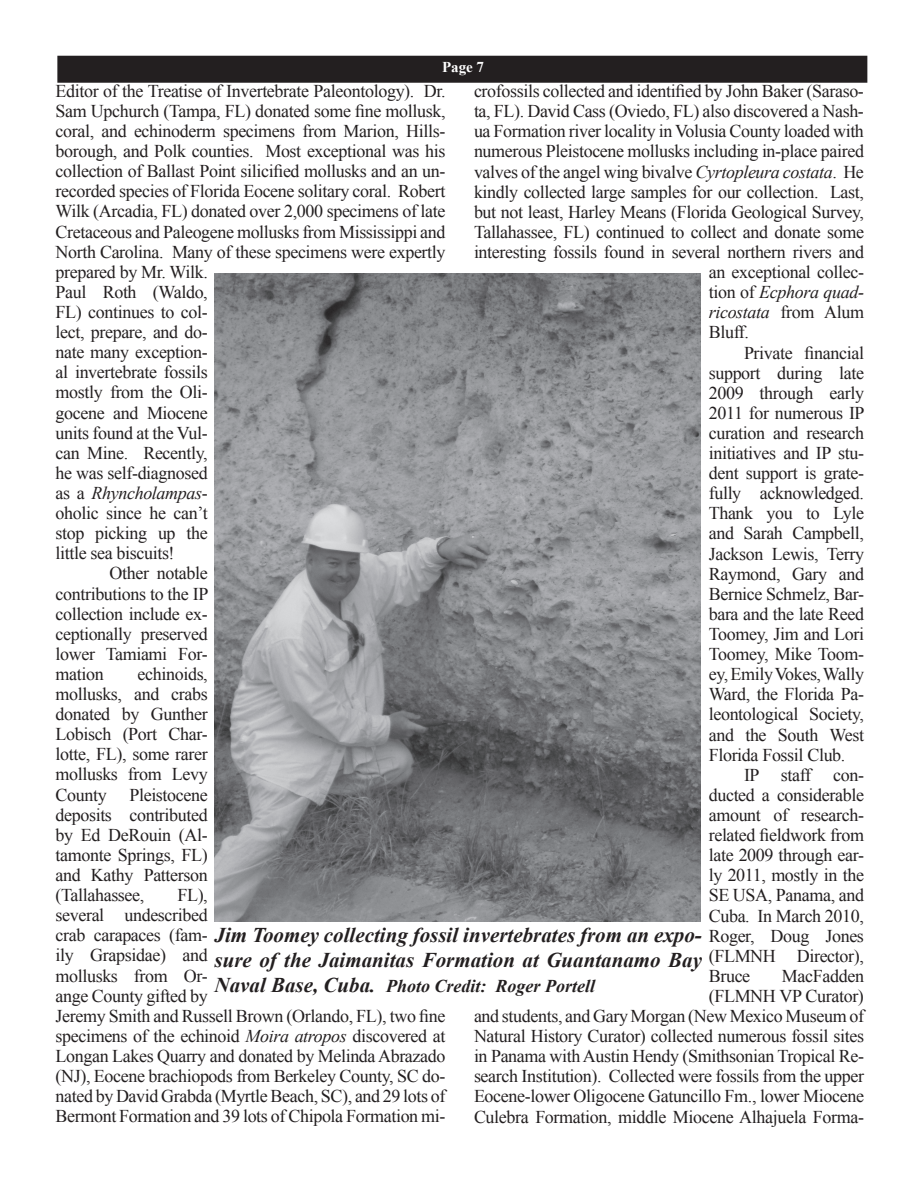
<style>
.page{position:relative;width:918px;height:1188px;background:#fff}
.page>*{position:absolute;margin:0;border:0;box-sizing:border-box;transform-origin:0 0}
.t1{font:italic 700 21px/25.2px "Times New Roman";color:#231f20}
.t2{font:18px/20.1px "Times New Roman";letter-spacing:-.02em;color:#231f20;text-align:justify}
.t3{font:italic 18px "Times New Roman";letter-spacing:-.02em;color:#231f20}
.t4{font:italic 700 18px "Times New Roman";color:#231f20}
.t5{font:700 15px "Times New Roman";color:#fff}
.s1{font-style:normal}
.s2{font-style:italic}
.s3{font-size:21px}
</style>
<div class="page">
<div style="left:58px;top:56px;width:809px;height:26px;background:#231f20"></div>
<div style="left:57px;top:56px;width:810px;height:27px;border:2px solid #231f20"></div>
<img style="left:215px;top:273px;width:486px;height:648px">
<p class="t5" style="left:442px;top:56px;width:44px">Page 7</p>
<p class="t2" style="left:56px;top:81px;width:392px">Editor of the Treatise of Invertebrate Paleontology). Dr.</p>
<p class="t2" style="left:56px;top:101px;width:392px">Sam Upchurch (Tampa, FL) donated some fine mollusk,</p>
<p class="t2" style="left:56px;top:121px;width:391px">coral, and echinoderm specimens from Marion, Hills-</p>
<p class="t2" style="left:56px;top:141px;width:391px">borough, and Polk counties. Most exceptional was his</p>
<p class="t2" style="left:56px;top:161px;width:392px">collection of Ballast Point silicified mollusks and an un-</p>
<p class="t2" style="left:56px;top:181px;width:391px">recorded species of Florida Eocene solitary coral. Robert</p>
<p class="t2" style="left:56px;top:201px;width:392px">Wilk (Arcadia, FL) donated over 2,000 specimens of late</p>
<p class="t2" style="left:56px;top:221px;width:392px">Cretaceous and Paleogene mollusks from Mississippi and</p>
<p class="t2" style="left:56px;top:241px;width:392px">North Carolina. Many of these specimens were expertly</p>
<p class="t2" style="left:56px;top:261px;width:154px">prepared by Mr. Wilk.</p>
<p class="t2" style="left:56px;top:282px;width:154px">Paul Roth (Waldo,</p>
<p class="t2" style="left:56px;top:302px;width:154px">FL) continues to col-</p>
<p class="t2" style="left:56px;top:322px;width:154px">lect, prepare, and do-</p>
<p class="t2" style="left:56px;top:342px;width:154px">nate many exception-</p>
<p class="t2" style="left:56px;top:362px;width:154px">al invertebrate fossils</p>
<p class="t2" style="left:56px;top:382px;width:154px">mostly from the Oli-</p>
<p class="t2" style="left:56px;top:402px;width:154px">gocene and Miocene</p>
<p class="t2" style="left:56px;top:422px;width:154px">units found at the Vul-</p>
<p class="t2" style="left:56px;top:442px;width:154px">can Mine. Recently,</p>
<p class="t2" style="left:56px;top:463px;width:154px">he was self-diagnosed</p>
<p class="t3" style="left:56px;top:481px;width:154px"><span class="s1">as a</span> Rhyncholampas<span class="s1">-</span></p>
<p class="t2" style="left:56px;top:503px;width:154px">oholic since he can’t</p>
<p class="t2" style="left:56px;top:523px;width:154px">stop picking up the</p>
<p class="t2" style="left:56px;top:543px;width:121px">little sea biscuits!</p>
<p class="t2" style="left:110px;top:563px;width:100px">Other notable</p>
<p class="t2" style="left:56px;top:583px;width:154px">contributions to the IP</p>
<p class="t2" style="left:56px;top:603px;width:154px">collection include ex-</p>
<p class="t2" style="left:56px;top:623px;width:154px">ceptionally preserved</p>
<p class="t2" style="left:56px;top:643px;width:154px">lower Tamiami For-</p>
<p class="t2" style="left:56px;top:664px;width:50px">mation</p>
<p class="t2" style="left:474px;top:81px;width:391px">crofossils collected and identified by John Baker (Saraso-</p>
<p class="t2" style="left:474px;top:101px;width:391px">ta, FL). David Cass (Oviedo, FL) also discovered a Nash-</p>
<p class="t2" style="left:474px;top:121px;width:391px">ua Formation river locality in Volusia County loaded with</p>
<p class="t2" style="left:474px;top:141px;width:392px">numerous Pleistocene mollusks including in-place paired</p>
<p class="t2" style="left:474px;top:161px;width:391px">valves of the angel wing bivalve <span class="s2">Cyrtopleura costata</span>. He</p>
<p class="t2" style="left:474px;top:181px;width:392px">kindly collected large samples for our collection. Last,</p>
<p class="t2" style="left:474px;top:201px;width:392px">but not least, Harley Means (Florida Geological Survey,</p>
<p class="t2" style="left:474px;top:222px;width:392px">Tallahassee, FL) continued to collect and donate some</p>
<p class="t2" style="left:474px;top:242px;width:392px">interesting fossils found in several northern rivers and</p>
<p class="t2" style="left:709px;top:262px;width:157px">an exceptional collec-</p>
<p class="t3" style="left:709px;top:280px;width:157px"><span class="s1">tion of</span> Ecphora quad-</p>
<p class="t3" style="left:709px;top:300px;width:157px">ricostata <span class="s1">from Alum</span></p>
<p class="t2" style="left:709px;top:322px;width:42px">Bluff.</p>
<p class="t2" style="left:744px;top:342px;width:122px">Private financial</p>
<p class="t2" style="left:709px;top:362px;width:157px">support during late</p>
<p class="t2" style="left:709px;top:382px;width:157px">2009 through early</p>
<p class="t2" style="left:709px;top:403px;width:157px">2011 for numerous IP</p>
<p class="t2" style="left:709px;top:423px;width:157px">curation and research</p>
<p class="t2" style="left:709px;top:443px;width:157px">initiatives and IP stu-</p>
<p class="t2" style="left:709px;top:463px;width:157px">dent support is grate-</p>
<p class="t2" style="left:709px;top:483px;width:157px">fully acknowledged.</p>
<p class="t2" style="left:709px;top:503px;width:157px">Thank you to Lyle</p>
<p class="t2" style="left:709px;top:523px;width:157px">and Sarah Campbell,</p>
<p class="t2" style="left:709px;top:543px;width:157px">Jackson Lewis, Terry</p>
<p class="t2" style="left:709px;top:563px;width:157px">Raymond, Gary and</p>
<p class="t2" style="left:709px;top:583px;width:157px">Bernice Schmelz, Bar-</p>
<p class="t2" style="left:709px;top:604px;width:157px">bara and the late Reed</p>
<p class="t2" style="left:709px;top:624px;width:157px">Toomey, Jim and Lori</p>
<p class="t2" style="left:709px;top:644px;width:157px">Toomey, Mike Toom-</p>
<p class="t2" style="left:709px;top:664px;width:157px">ey, Emily Vokes, Wally</p>
<p class="t2" style="left:709px;top:684px;width:157px">Ward, the Florida Pa-</p>
<p class="t2" style="left:709px;top:704px;width:157px">leontological Society,</p>
<p class="t2" style="left:709px;top:724px;width:157px">and the South West</p>
<p class="t2" style="left:709px;top:744px;width:138px">Florida Fossil Club.</p>
<p class="t2" style="left:744px;top:764px;width:122px">IP staff con-</p>
<p class="t2" style="left:709px;top:785px;width:157px">ducted a considerable</p>
<p class="t2" style="left:709px;top:805px;width:157px">amount of research-</p>
<p class="t2" style="left:709px;top:825px;width:157px">related fieldwork from</p>
<p class="t2" style="left:709px;top:845px;width:157px">late 2009 through ear-</p>
<p class="t2" style="left:709px;top:865px;width:157px">ly 2011, mostly in the</p>
<p class="t2" style="left:709px;top:885px;width:157px">SE USA, Panama, and</p>
<p class="t2" style="left:709px;top:905px;width:157px">Cuba. In March 2010,</p>
<p class="t2" style="left:709px;top:925px;width:157px">Roger, Doug Jones</p>
<p class="t2" style="left:709px;top:945px;width:157px">(FLMNH Director),</p>
<p class="t2" style="left:709px;top:965px;width:43px">Bruce</p>
<p class="t2" style="left:56px;top:664px;width:154px;text-indent:82px">echinoids, mollusks, and crabs donated by Gunther Lobisch (Port Char&shy;lotte, FL), some rarer mollusks from Levy County</p>
<p class="t2" style="left:56px;top:784px;width:154px;text-indent:74px">Pleistocene deposits contributed by Ed DeRouin (Al&shy;tamonte Springs, FL) and Kathy Patterson (Tallahassee,</p>
<p class="t2" style="left:56px;top:885px;width:392px;text-align:left;text-indent:122px">FL),<br>several undescribed<br>crab carapaces (fam-<br>ily Grapsidae) and<br>mollusks from Or-<br>ange County gifted by<br>Jeremy Smith and Russell Brown (Orlando, FL), two fine specimens of the echinoid <span class="s2">Moira atropos</span> discovered at Longan Lakes Quarry and donated by Melinda Abrazado (NJ), Eocene brachiopods from Berkeley County, SC do&shy;nated by David Grabda (Myrtle Beach, SC), and 29 lots of Bermont Formation and 39 lots of Chipola Formation mi-</p>
<p class="t1" style="left:215px;top:922px;width:489px">Jim Toomey collecting fossil invertebrates from an expo&shy;sure of the Jaimanitas Formation at Guantanamo Bay</p>
<p class="t4" style="left:215px;top:974px;width:382px"><span class="s3">Naval Base, Cuba.</span> Photo Credit: Roger Portell</p>
<p class="t2" style="left:474px;top:965px;width:392px;text-align:right">MacFadden<br>(FLMNH VP Curator)<br>and students, and Gary Morgan (New Mexico Museum of Natural History Curator) collected numerous fossil sites in Panama with Austin Hendy (Smithsonian Tropical Re&shy;search Institution). Collected were fossils from the upper Eocene-lower Oligocene Gatuncillo Fm., lower Miocene Culebra Formation, middle Miocene Alhajuela Forma-</p>
</div>
